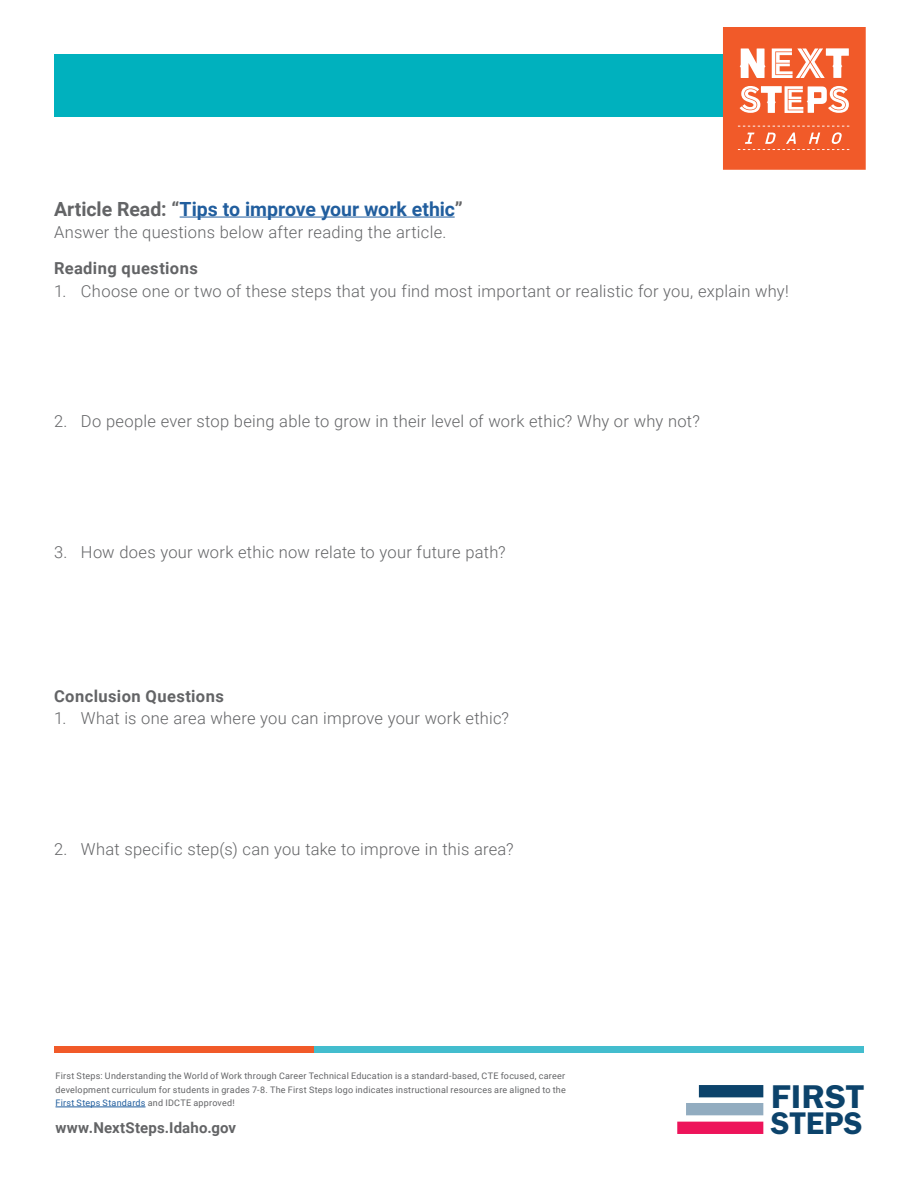
<style>
.page{position:relative;width:918px;height:1188px;background:#fff}
.page>*{position:absolute;margin:0;border:0;box-sizing:border-box;transform-origin:0 0}
.t1{font:34.05px "Franklin Gothic URW Dem";color:#0c436b;scale:1.06 1}
.t2{font:32.4px "Franklin Gothic URW Dem";letter-spacing:.005em;color:#0c436b}
.t3{font:700 19.5px "Roboto";color:#215e9e}
.t4{font:300 16.5px "Roboto";letter-spacing:.015em;color:#636466}
.t5{font:700 16.5px "Roboto";letter-spacing:.025em;color:#636466}
.t6{font:700 15px "Roboto";letter-spacing:.01em;color:#636466}
.t7{font:9px/13.5px "Roboto";letter-spacing:.025em;color:#636466;text-align:justify}
.s1{color:#636466}
.s2{color:#215e9e}
</style>
<div class="page">
<div style="left:54px;top:54px;width:810px;height:63px;background:#00b1be"></div>
<svg style="left:723px;top:27px;width:143px;height:143px;background:#f3774f"></svg>
<hr style="left:180px;top:217px;width:275px;height:1px;background:#215e9e">
<hr style="left:56px;top:1107px;width:90px;height:1px;background:#215e9e">
<div style="left:683px;top:1122px;width:74px;height:12px;background:#ed145a"></div>
<div style="left:692px;top:1103px;width:65px;height:12px;background:#92acc0"></div>
<div style="left:705px;top:1085px;width:52px;height:12px;background:#0c436b"></div>
<div style="left:314px;top:1046px;width:550px;height:7px;background:#43bdce"></div>
<div style="left:54px;top:1046px;width:260px;height:7px;background:#f15a29"></div>
<p class="t3" style="left:54px;top:195px;width:410px"><span class="s1">Article Read: “</span>Tips to improve your work ethic<span class="s1">”</span></p>
<p class="t4" style="left:54px;top:221px;width:394px">Answer the questions below after reading the article.</p>
<p class="t5" style="left:54px;top:257px;width:145px">Reading questions</p>
<p class="t4" style="left:54px;top:279px;width:736px">1. Choose one or two of these steps that you find most important or realistic for you, explain why!</p>
<p class="t4" style="left:54px;top:410px;width:648px">2. Do people ever stop being able to grow in their level of work ethic? Why or why not?</p>
<p class="t4" style="left:54px;top:540px;width:453px">3. How does your work ethic now relate to your future path?</p>
<p class="t5" style="left:54px;top:684px;width:171px">Conclusion Questions</p>
<p class="t4" style="left:54px;top:707px;width:456px">1. What is one area where you can improve your work ethic?</p>
<p class="t4" style="left:54px;top:837px;width:461px">2. What specific step(s) can you take to improve in this area?</p>
<p class="t7" style="left:56px;top:1069px;width:512px">First Steps: Understanding the World of Work through Career Technical Education is a standard-based, CTE focused, career development curriculum for students in grades 7-8. The First Steps logo indicates instructional resources are aligned to the <span class="s2">First Steps Standards</span> and IDCTE approved!</p>
<p class="t6" style="left:56px;top:1117px;width:182px">www.NextSteps.Idaho.gov</p>
<h1 class="t1" style="left:771px;top:1076px;width:89px">FIRST</h1>
<h2 class="t2" style="left:771px;top:1103px;width:93px">STEPS</h2>
</div>
